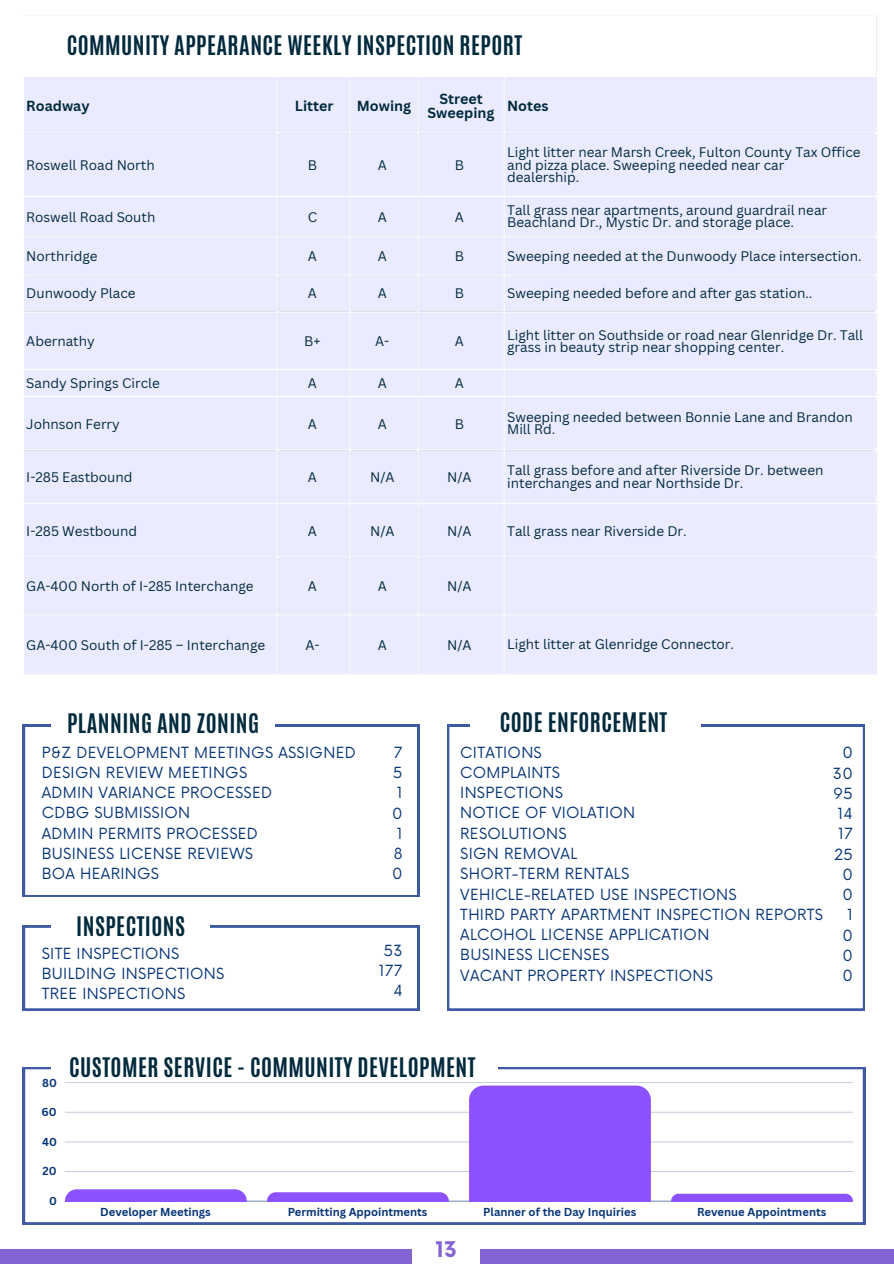
<style>
.page{position:relative;width:894px;height:1264px;background:#fff}
.page>*{position:absolute;margin:0;border:0;box-sizing:border-box;transform-origin:0 0}
.t1{font:700 22.5px "Antonio";letter-spacing:.02em;color:#022a3d}
.t2{font:700 21px "Now";color:#8463d3}
.t3{font:15px/20.2px "Now";letter-spacing:.02em;color:#073577}
.t4{font:700 14.25px/13.5px "Canva Sans";color:#022a3d;text-align:center}
.t5{font:13.5px/12.3px "Canva Sans";color:#022a3d}
.t6{font:700 11.25px "Canva Sans";color:#073577}
</style>
<div class="page">
<div style="left:0;top:1249px;width:893px;height:14px;background:#8463d3"></div>
<div style="left:412px;top:1230px;width:68px;height:33px;background:#fff"></div>
<div style="left:24px;top:77px;width:851px;height:597px;background:#eaebff"></div>
<hr style="left:277px;top:77px;width:1px;height:597px;background:#fff">
<hr style="left:349px;top:77px;width:1px;height:597px;background:#fff">
<hr style="left:417px;top:77px;width:1px;height:597px;background:#fff">
<hr style="left:503px;top:77px;width:1px;height:597px;background:#fff">
<hr style="left:23px;top:132px;width:853px;height:2px;background:#fff">
<hr style="left:23px;top:196px;width:853px;height:1px;background:#fff">
<hr style="left:23px;top:236px;width:853px;height:1px;background:#fff">
<hr style="left:23px;top:275px;width:853px;height:1px;background:#fff">
<hr style="left:23px;top:311px;width:853px;height:1px;background:#fff">
<hr style="left:23px;top:369px;width:853px;height:1px;background:#fff">
<hr style="left:23px;top:396px;width:853px;height:1px;background:#fff">
<hr style="left:23px;top:449px;width:853px;height:1px;background:#fff">
<hr style="left:23px;top:503px;width:853px;height:1px;background:#fff">
<hr style="left:23px;top:556px;width:853px;height:1px;background:#fff">
<hr style="left:23px;top:614px;width:853px;height:1px;background:#fff">
<svg style="left:23px;top:1067px;width:841px;height:157px"></svg>
<svg style="left:23px;top:724px;width:396px;height:173px"></svg>
<svg style="left:51px;top:724px;width:223px;height:29px"></svg>
<svg style="left:447px;top:724px;width:417px;height:286px"></svg>
<svg style="left:470px;top:724px;width:230px;height:27px"></svg>
<svg style="left:23px;top:925px;width:396px;height:85px"></svg>
<hr style="left:65px;top:1200px;width:787px;height:1px;background:#cdd6e3">
<hr style="left:65px;top:1171px;width:787px;height:1px;background:#c2cddd">
<hr style="left:65px;top:1141px;width:787px;height:1px;background:#d9e0ea">
<hr style="left:65px;top:1111px;width:787px;height:1px;background:#eff2f6">
<hr style="left:65px;top:1082px;width:787px;height:1px;background:#c7d1e0">
<svg style="left:51px;top:1067px;width:599px;height:134px"></svg>
<svg style="left:671px;top:1193px;width:181px;height:8px"></svg>
<p class="t1" style="left:67px;top:30px;width:457px">COMMUNITY APPEARANCE WEEKLY INSPECTION REPORT</p>
<p class="t4" style="left:26px;top:99px;width:65px">Roadway</p>
<p class="t4" style="left:295px;top:99px;width:40px">Litter</p>
<p class="t4" style="left:357px;top:99px;width:56px">Mowing</p>
<p class="t4" style="left:427px;top:92px;width:68px">Street<br>Sweeping</p>
<p class="t4" style="left:507px;top:99px;width:43px">Notes</p>
<p class="t5" style="left:26px;top:158px;width:130px">Roswell Road North</p>
<p class="t5" style="left:308px;top:158px;width:11px">B</p>
<p class="t5" style="left:377px;top:158px;width:11px">A</p>
<p class="t5" style="left:454px;top:158px;width:11px">B</p>
<p class="t5" style="left:507px;top:146px;width:355px">Light litter near Marsh Creek, Fulton County Tax Office and pizza place. Sweeping needed near car<br>dealership.</p>
<p class="t5" style="left:26px;top:210px;width:131px">Roswell Road South</p>
<p class="t5" style="left:308px;top:210px;width:11px">C</p>
<p class="t5" style="left:377px;top:210px;width:11px">A</p>
<p class="t5" style="left:454px;top:210px;width:11px">A</p>
<p class="t5" style="left:507px;top:204px;width:321px">Tall grass near apartments, around guardrail near<br>Beachland Dr., Mystic Dr. and storage place.</p>
<p class="t5" style="left:26px;top:249px;width:73px">Northridge</p>
<p class="t5" style="left:308px;top:249px;width:11px">A</p>
<p class="t5" style="left:377px;top:249px;width:11px">A</p>
<p class="t5" style="left:454px;top:249px;width:11px">B</p>
<p class="t5" style="left:507px;top:249px;width:356px">Sweeping needed at the Dunwoody Place intersection.</p>
<p class="t5" style="left:26px;top:287px;width:111px">Dunwoody Place</p>
<p class="t5" style="left:308px;top:287px;width:11px">A</p>
<p class="t5" style="left:377px;top:287px;width:11px">A</p>
<p class="t5" style="left:454px;top:287px;width:11px">B</p>
<p class="t5" style="left:507px;top:287px;width:307px">Sweeping needed before and after gas station..</p>
<p class="t5" style="left:26px;top:335px;width:70px">Abernathy</p>
<p class="t5" style="left:304px;top:335px;width:18px">B+</p>
<p class="t5" style="left:375px;top:335px;width:16px">A-</p>
<p class="t5" style="left:454px;top:335px;width:11px">A</p>
<p class="t5" style="left:507px;top:328px;width:357px">Light litter on Southside or road near Glenridge Dr. Tall grass in beauty strip near shopping center.</p>
<p class="t5" style="left:26px;top:377px;width:135px">Sandy Springs Circle</p>
<p class="t5" style="left:308px;top:377px;width:11px">A</p>
<p class="t5" style="left:377px;top:377px;width:11px">A</p>
<p class="t5" style="left:454px;top:377px;width:11px">A</p>
<p class="t5" style="left:26px;top:417px;width:95px">Johnson Ferry</p>
<p class="t5" style="left:308px;top:417px;width:11px">A</p>
<p class="t5" style="left:377px;top:417px;width:11px">A</p>
<p class="t5" style="left:454px;top:417px;width:11px">B</p>
<p class="t5" style="left:507px;top:410px;width:347px">Sweeping needed between Bonnie Lane and Brandon<br>Mill Rd.</p>
<p class="t5" style="left:26px;top:471px;width:108px">I-285 Eastbound</p>
<p class="t5" style="left:308px;top:471px;width:11px">A</p>
<p class="t5" style="left:370px;top:471px;width:26px">N/A</p>
<p class="t5" style="left:447px;top:471px;width:26px">N/A</p>
<p class="t5" style="left:507px;top:464px;width:318px">Tall grass before and after Riverside Dr. between interchanges and near Northside Dr.</p>
<p class="t5" style="left:26px;top:524px;width:112px">I-285 Westbound</p>
<p class="t5" style="left:308px;top:524px;width:11px">A</p>
<p class="t5" style="left:370px;top:524px;width:26px">N/A</p>
<p class="t5" style="left:447px;top:524px;width:26px">N/A</p>
<p class="t5" style="left:507px;top:524px;width:181px">Tall grass near Riverside Dr.</p>
<p class="t5" style="left:26px;top:580px;width:229px">GA-400 North of I-285 Interchange</p>
<p class="t5" style="left:308px;top:580px;width:11px">A</p>
<p class="t5" style="left:377px;top:580px;width:11px">A</p>
<p class="t5" style="left:447px;top:580px;width:26px">N/A</p>
<p class="t5" style="left:26px;top:638px;width:240px">GA-400 South of I-285 – Interchange</p>
<p class="t5" style="left:305px;top:638px;width:16px">A-</p>
<p class="t5" style="left:377px;top:638px;width:11px">A</p>
<p class="t5" style="left:447px;top:638px;width:26px">N/A</p>
<h1 class="t5" style="left:507px;top:637px;width:228px">Light litter at Glenridge Connector.</h1>
<h2 class="t1" style="left:67px;top:707px;width:193px">PLANNING AND ZONING</h2>
<p class="t3" style="left:42px;top:743px;width:315px">P&amp;Z DEVELOPMENT MEETINGS ASSIGNED<br>DESIGN REVIEW MEETINGS<br>ADMIN VARIANCE PROCESSED<br>CDBG SUBMISSION<br>ADMIN PERMITS PROCESSED<br>BUSINESS LICENSE REVIEWS<br>BOA HEARINGS</p>
<p class="t3" style="left:394px;top:743px;width:10px">7</p>
<p class="t3" style="left:393px;top:763px;width:11px">5</p>
<p class="t3" style="left:397px;top:783px;width:7px">1</p>
<p class="t3" style="left:392px;top:803px;width:12px">0</p>
<p class="t3" style="left:397px;top:824px;width:7px">1</p>
<p class="t3" style="left:394px;top:844px;width:10px">8</p>
<h1 class="t3" style="left:392px;top:864px;width:12px">0</h1>
<p class="t1" style="left:76px;top:909px;width:110px">INSPECTIONS</p>
<h1 class="t3" style="left:42px;top:944px;width:184px">SITE INSPECTIONS<br>BUILDING INSPECTIONS<br>TREE INSPECTIONS</h1>
<h2 class="t3" style="left:383px;top:940px;width:20px">53</h2>
<h2 class="t3" style="left:379px;top:961px;width:25px">177</h2>
<h1 class="t3" style="left:393px;top:981px;width:11px">4</h1>
<h2 class="t1" style="left:499px;top:706px;width:169px">CODE ENFORCEMENT</h2>
<p class="t3" style="left:460px;top:743px;width:364px">CITATIONS<br>COMPLAINTS<br>INSPECTIONS<br>NOTICE OF VIOLATION<br>RESOLUTIONS<br>SIGN REMOVAL<br>SHORT-TERM RENTALS<br>VEHICLE-RELATED USE INSPECTIONS<br>THIRD PARTY APARTMENT INSPECTION REPORTS<br>ALCOHOL LICENSE APPLICATION<br>BUSINESS LICENSES<br>VACANT PROPERTY INSPECTIONS</p>
<p class="t3" style="left:832px;top:743px;width:21px;text-align:right">0<br>30<br>95<br>14<br>17<br>25<br>0<br>0<br>1<br>0<br>0<br>0</p>
<p class="t6" style="left:42px;top:1074px;width:16px">80</p>
<p class="t6" style="left:42px;top:1104px;width:17px">60</p>
<p class="t6" style="left:42px;top:1133px;width:16px">40</p>
<p class="t6" style="left:43px;top:1163px;width:16px">20</p>
<p class="t6" style="left:49px;top:1192px;width:9px">0</p>
<p class="t1" style="left:69px;top:1051px;width:407px">CUSTOMER SERVICE - COMMUNITY DEVELOPMENT</p>
<p class="t6" style="left:100px;top:1203px;width:112px">Developer Meetings</p>
<p class="t6" style="left:288px;top:1203px;width:141px">Permitting Appointments</p>
<p class="t6" style="left:483px;top:1203px;width:154px">Planner of the Day Inquiries</p>
<p class="t6" style="left:697px;top:1203px;width:131px">Revenue Appointments</p>
<p class="t2" style="left:435px;top:1237px;width:23px">13</p>
</div>
